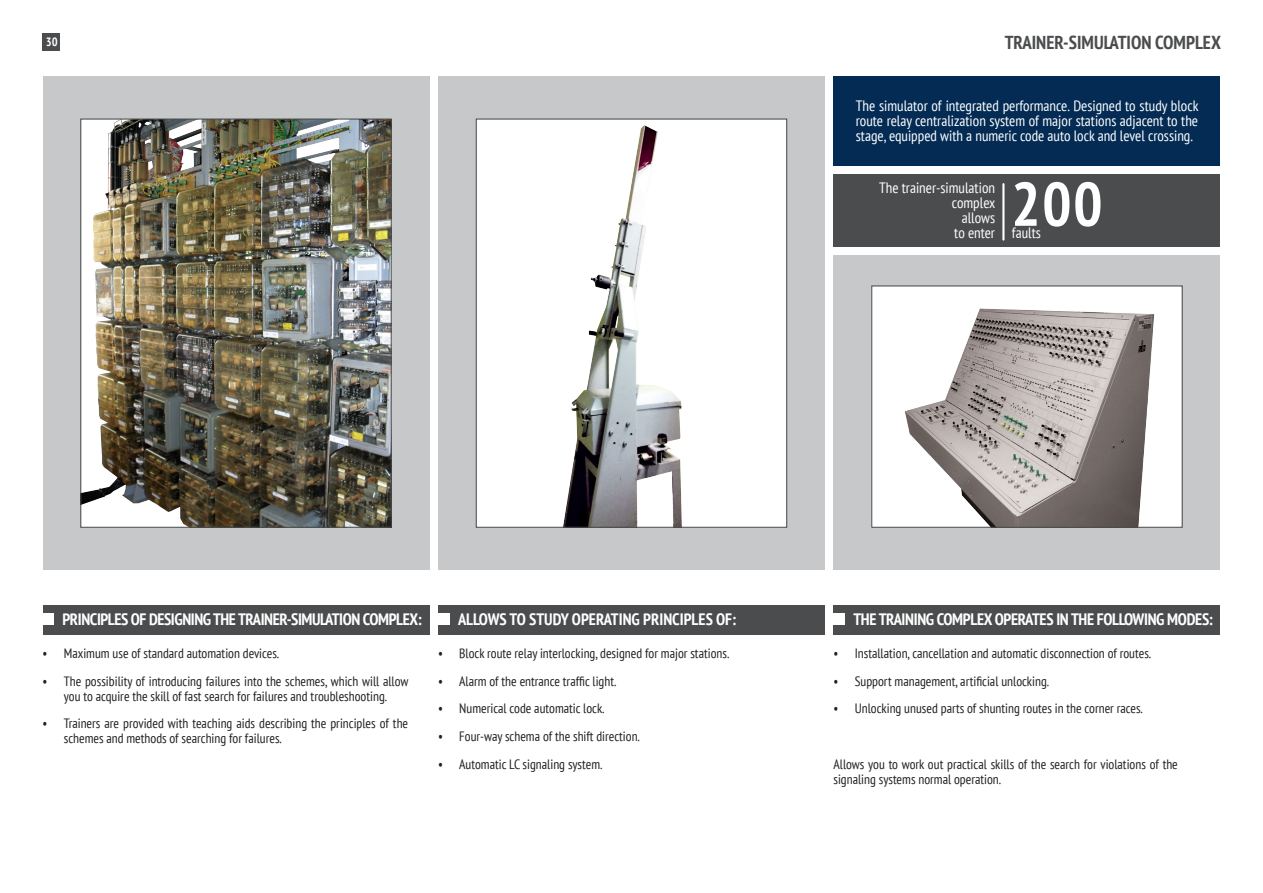
<style>
.page{position:relative;width:1263px;height:893px;background:#fff}
.page>*{position:absolute;margin:0;border:0;box-sizing:border-box;transform-origin:0 0}
.t1{font:700 condensed 61.5px "PT Sans";color:#fff}
.t2{font:700 condensed 18.75px "PT Sans";color:#4b4c4d}
.t3{font:700 condensed 16.5px "PT Sans";letter-spacing:-.02em;color:#fff}
.t4{font:700 condensed 16.5px "PT Sans";color:#fff}
.t5{font:condensed 15px/15px "PT Sans";color:#fff;text-align:right}
.t6{font:condensed 13.5px/15px "PT Sans";color:#231f20}
.t7{font:700 condensed 12px "PT Sans";color:#fff}
</style>
<div class="page">
<div style="left:43px;top:33px;width:17px;height:18px;background:#4b4c4d"></div>
<div style="left:43px;top:77px;width:386px;height:493px;background:#c7c8ca"></div>
<div style="left:438px;top:77px;width:387px;height:493px;background:#c7c8ca"></div>
<div style="left:833px;top:255px;width:387px;height:315px;background:#c7c8ca"></div>
<div style="left:833px;top:174px;width:387px;height:73px;background:#4b4c4d"></div>
<div style="left:833px;top:77px;width:387px;height:89px;background:#032b54"></div>
<div style="left:43px;top:605px;width:386px;height:29px;background:#4b4c4d"></div>
<div style="left:833px;top:605px;width:387px;height:29px;background:#4b4c4d"></div>
<div style="left:438px;top:605px;width:387px;height:29px;background:#4b4c4d"></div>
<div style="left:43px;top:614px;width:11px;height:11px;background:#fff"></div>
<div style="left:438px;top:614px;width:11px;height:11px;background:#fff"></div>
<div style="left:833px;top:614px;width:12px;height:11px;background:#fff"></div>
<hr style="left:1002px;top:184px;width:2px;height:56px;background:#fff">
<img style="left:82px;top:121px;width:308px;height:405px">
<div style="left:80px;top:119px;width:312px;height:409px;border:1px solid #4b4c4d"></div>
<img style="left:478px;top:121px;width:307px;height:405px">
<div style="left:476px;top:119px;width:311px;height:409px;border:1px solid #4b4c4d"></div>
<img style="left:873px;top:287px;width:308px;height:239px">
<div style="left:871px;top:285px;width:312px;height:243px;border:1px solid #4b4c4d"></div>
<p class="t7" style="left:46px;top:34px;width:14px">30</p>
<h2 class="t2" style="left:1005px;top:30px;width:218px">TRAINER-SIMULATION COMPLEX</h2>
<p class="t5" style="left:856px;top:98px;width:344px;text-align:justify">The simulator of integrated performance. Designed to study block route relay centralization system of major stations adjacent to the stage, equipped with a numeric code auto lock and level crossing.</p>
<h1 class="t1" style="left:1010px;top:163px;width:94px">200</h1>
<p class="t5" style="left:879px;top:180px;width:118px">The trainer-simulation complex<br>allows<br>to enter</p>
<p class="t5" style="left:1012px;top:225px;width:31px">faults</p>
<p class="t3" style="left:63px;top:608px;width:361px">PRINCIPLES OF DESIGNING THE TRAINER-SIMULATION COMPLEX:</p>
<p class="t4" style="left:458px;top:608px;width:280px">ALLOWS TO STUDY OPERATING PRINCIPLES OF:</p>
<p class="t3" style="left:853px;top:608px;width:361px">THE TRAINING COMPLEX OPERATES IN THE FOLLOWING MODES:</p>
<p class="t6" style="left:43px;top:645px;width:238px">• Maximum use of standard automation devices.</p>
<p class="t6" style="left:43px;top:673px;width:367px;text-align:center">• The possibility of introducing failures into the schemes, which will allow you to acquire the skill of fast search for failures and troubleshooting.</p>
<p class="t6" style="left:64px;top:716px;width:346px;text-indent:-21px">• Trainers are provided with teaching aids describing the principles of the schemes and methods of searching for failures.</p>
<p class="t6" style="left:438px;top:645px;width:293px">• Block route relay interlocking, designed for major stations.</p>
<p class="t6" style="left:438px;top:673px;width:180px">• Alarm of the entrance traffic light.</p>
<p class="t6" style="left:438px;top:701px;width:168px">• Numerical code automatic lock.</p>
<p class="t6" style="left:438px;top:729px;width:203px">• Four-way schema of the shift direction.</p>
<p class="t6" style="left:438px;top:756px;width:166px">• Automatic LC signaling system.</p>
<p class="t6" style="left:833px;top:645px;width:319px">• Installation, cancellation and automatic disconnection of routes.</p>
<p class="t6" style="left:833px;top:673px;width:217px">• Support management, artificial unlocking.</p>
<p class="t6" style="left:833px;top:701px;width:311px">• Unlocking unused parts of shunting routes in the corner races.</p>
<p class="t6" style="left:833px;top:756px;width:346px">Allows you to work out practical skills of the search for violations of the signaling systems normal operation.</p>
</div>
